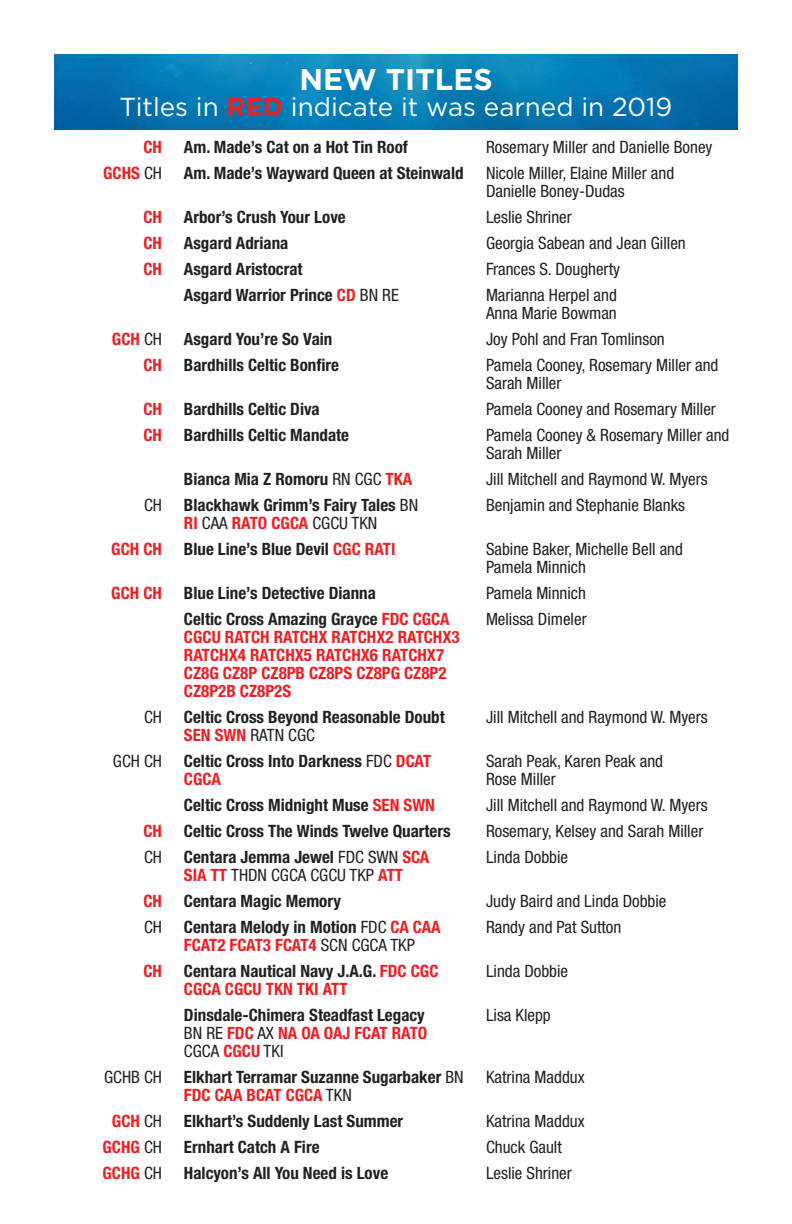
<style>
.page{position:relative;width:792px;height:1224px;background:#fff}
.page>*{position:absolute;margin:0;border:0;box-sizing:border-box;transform-origin:0 0}
.t1{font:700 30px "Gotham Pro";color:#fff}
.t2{font:26px "Gotham Pro";color:#fff}
.t3{font:condensed 17px/18px "Helvetica Neue";color:#231f20}
.t4{font:700 condensed 17px "Helvetica Neue";color:#231f20}
.t5{font:700 condensed 17px/18px "Helvetica Neue";color:#ee1f23}
.s1{font-weight:700;color:#ee1f23}
.s2{font-weight:400;color:#231f20}
.s3{color:#ee1f23}
.s4{font-weight:400}
</style>
<div class="page">
<img style="left:54px;top:54px;width:684px;height:76px">
<h1 class="t1" style="left:299px;top:62px;width:195px">NEW TITLES</h1>
<h2 class="t2" style="left:120px;top:92px;width:554px">Titles in <span class="s1">RED</span> indicate it was earned in 2019</h2>
<p class="t5" style="left:143px;top:138px;width:20px">CH</p>
<p class="t4" style="left:184px;top:137px;width:225px">Am. Made’s Cat on a Hot Tin Roof</p>
<p class="t3" style="left:486px;top:138px;width:228px">Rosemary Miller and Danielle Boney</p>
<p class="t5" style="left:103px;top:164px;width:60px">GCHS <span class="s2">CH</span></p>
<p class="t4" style="left:184px;top:163px;width:281px">Am. Made’s Wayward Queen at Steinwald</p>
<p class="t3" style="left:486px;top:164px;width:190px">Nicole Miller, Elaine Miller and<br>Danielle Boney-Dudas</p>
<p class="t5" style="left:143px;top:208px;width:20px">CH</p>
<p class="t4" style="left:184px;top:207px;width:163px">Arbor’s Crush Your Love</p>
<p class="t3" style="left:486px;top:208px;width:87px">Leslie Shriner</p>
<p class="t5" style="left:143px;top:234px;width:20px">CH</p>
<p class="t4" style="left:184px;top:233px;width:106px">Asgard Adriana</p>
<p class="t3" style="left:486px;top:234px;width:201px">Georgia Sabean and Jean Gillen</p>
<p class="t5" style="left:143px;top:260px;width:20px">CH</p>
<p class="t4" style="left:184px;top:259px;width:120px">Asgard Aristocrat</p>
<p class="t3" style="left:486px;top:260px;width:135px">Frances S. Dougherty</p>
<p class="t4" style="left:184px;top:285px;width:216px">Asgard Warrior Prince <span class="s3">CD</span> <span class="s4">BN RE</span></p>
<p class="t3" style="left:486px;top:286px;width:132px">Marianna Herpel and<br>Anna Marie Bowman</p>
<p class="t5" style="left:112px;top:330px;width:52px">GCH <span class="s2">CH</span></p>
<p class="t4" style="left:184px;top:329px;width:150px">Asgard You’re So Vain</p>
<p class="t3" style="left:486px;top:330px;width:180px">Joy Pohl and Fran Tomlinson</p>
<p class="t4" style="left:184px;top:355px;width:157px">Bardhills Celtic Bonfire</p>
<p class="t3" style="left:486px;top:356px;width:234px">Pamela Cooney, Rosemary Miller and<br>Sarah Miller</p>
<p class="t4" style="left:184px;top:399px;width:137px">Bardhills Celtic Diva</p>
<p class="t3" style="left:486px;top:400px;width:231px">Pamela Cooney and Rosemary Miller</p>
<p class="t4" style="left:184px;top:425px;width:167px">Bardhills Celtic Mandate</p>
<p class="t3" style="left:486px;top:426px;width:245px">Pamela Cooney &amp; Rosemary Miller and<br>Sarah Miller</p>
<p class="t4" style="left:184px;top:469px;width:230px">Bianca Mia Z Romoru <span class="s4">RN CGC</span> <span class="s3">TKA</span></p>
<p class="t3" style="left:486px;top:470px;width:223px">Jill Mitchell and Raymond W. Myers</p>
<p class="t3" style="left:144px;top:496px;width:19px">CH</p>
<p class="t4" style="left:184px;top:495px;width:236px">Blackhawk Grimm’s Fairy Tales <span class="s4">BN</span></p>
<p class="t3" style="left:486px;top:496px;width:201px">Benjamin and Stephanie Blanks</p>
<p class="t5" style="left:184px;top:514px;width:195px">RI <span class="s2">CAA</span> RATO CGCA <span class="s2">CGCU TKN</span></p>
<p class="t5" style="left:111px;top:540px;width:52px">GCH CH</p>
<p class="t4" style="left:184px;top:539px;width:213px">Blue Line’s Blue Devil <span class="s3">CGC RATI</span></p>
<p class="t3" style="left:486px;top:540px;width:198px">Sabine Baker, Michelle Bell and<br>Pamela Minnich</p>
<p class="t5" style="left:111px;top:584px;width:52px">GCH CH</p>
<p class="t4" style="left:184px;top:583px;width:193px">Blue Line’s Detective Dianna</p>
<p class="t3" style="left:486px;top:584px;width:102px">Pamela Minnich</p>
<p class="t4" style="left:184px;top:609px;width:267px">Celtic Cross Amazing Grayce <span class="s3">FDC CGCA</span></p>
<p class="t3" style="left:486px;top:610px;width:102px">Melissa Dimeler</p>
<p class="t5" style="left:184px;top:628px;width:277px">CGCU RATCH RATCHX RATCHX2 RATCHX3<br>RATCHX4 RATCHX5 RATCHX6 RATCHX7<br>CZ8G CZ8P CZ8PB CZ8PS CZ8PG CZ8P2<br>CZ8P2B CZ8P2S</p>
<p class="t3" style="left:144px;top:708px;width:19px">CH</p>
<p class="t4" style="left:184px;top:707px;width:262px">Celtic Cross Beyond Reasonable Doubt</p>
<p class="t3" style="left:486px;top:708px;width:223px">Jill Mitchell and Raymond W. Myers</p>
<p class="t3" style="left:184px;top:726px;width:132px"><span class="s1">SEN SWN</span> RATN CGC</p>
<p class="t3" style="left:113px;top:752px;width:51px">GCH CH</p>
<p class="t4" style="left:184px;top:751px;width:249px">Celtic Cross Into Darkness <span class="s4">FDC</span> <span class="s3">DCAT</span></p>
<p class="t3" style="left:486px;top:752px;width:179px">Sarah Peak, Karen Peak and</p>
<p class="t5" style="left:184px;top:770px;width:38px">CGCA</p>
<p class="t3" style="left:486px;top:770px;width:71px">Rose Miller</p>
<p class="t4" style="left:184px;top:795px;width:253px">Celtic Cross Midnight Muse <span class="s3">SEN SWN</span></p>
<p class="t3" style="left:486px;top:796px;width:223px">Jill Mitchell and Raymond W. Myers</p>
<p class="t5" style="left:143px;top:822px;width:20px">CH</p>
<p class="t4" style="left:184px;top:821px;width:268px">Celtic Cross The Winds Twelve Quarters</p>
<p class="t3" style="left:486px;top:822px;width:219px">Rosemary, Kelsey and Sarah Miller</p>
<p class="t3" style="left:144px;top:848px;width:19px">CH</p>
<p class="t4" style="left:184px;top:847px;width:247px">Centara Jemma Jewel <span class="s4">FDC SWN</span> <span class="s3">SCA</span></p>
<p class="t3" style="left:486px;top:848px;width:84px">Linda Dobbie</p>
<p class="t3" style="left:184px;top:866px;width:220px"><span class="s1">SIA TT</span> THDN CGCA CGCU TKP <span class="s1">ATT</span></p>
<p class="t5" style="left:143px;top:892px;width:20px">CH</p>
<p class="t4" style="left:184px;top:891px;width:158px">Centara Magic Memory</p>
<p class="t3" style="left:486px;top:892px;width:182px">Judy Baird and Linda Dobbie</p>
<p class="t3" style="left:144px;top:918px;width:19px">CH</p>
<p class="t4" style="left:184px;top:917px;width:258px">Centara Melody in Motion <span class="s4">FDC</span> <span class="s3">CA CAA</span></p>
<p class="t3" style="left:486px;top:918px;width:137px">Randy and Pat Sutton</p>
<p class="t5" style="left:184px;top:936px;width:232px">FCAT2 FCAT3 FCAT4 <span class="s2">SCN CGCA TKP</span></p>
<p class="t5" style="left:143px;top:962px;width:20px">CH</p>
<p class="t4" style="left:184px;top:961px;width:256px">Centara Nautical Navy J.A.G. <span class="s3">FDC CGC</span></p>
<p class="t3" style="left:486px;top:962px;width:84px">Linda Dobbie</p>
<p class="t5" style="left:184px;top:980px;width:165px">CGCA CGCU TKN TKI ATT</p>
<p class="t4" style="left:184px;top:1005px;width:242px">Dinsdale-Chimera Steadfast Legacy</p>
<p class="t3" style="left:486px;top:1006px;width:66px">Lisa Klepp</p>
<p class="t5" style="left:184px;top:1024px;width:245px"><span class="s2">BN RE</span> FDC <span class="s2">AX</span> NA OA OAJ FCAT RATO<br><span class="s2">CGCA</span> CGCU <span class="s2">TKI</span></p>
<p class="t3" style="left:104px;top:1068px;width:59px">GCHB CH</p>
<p class="t4" style="left:184px;top:1067px;width:281px">Elkhart Terramar Suzanne Sugarbaker <span class="s4">BN</span></p>
<p class="t3" style="left:486px;top:1068px;width:100px">Katrina Maddux</p>
<p class="t5" style="left:184px;top:1086px;width:169px">FDC CAA BCAT CGCA <span class="s2">TKN</span></p>
<p class="t5" style="left:112px;top:1112px;width:52px">GCH <span class="s2">CH</span></p>
<p class="t4" style="left:184px;top:1111px;width:221px">Elkhart’s Suddenly Last Summer</p>
<p class="t3" style="left:486px;top:1112px;width:100px">Katrina Maddux</p>
<p class="t5" style="left:102px;top:1138px;width:61px">GCHG <span class="s2">CH</span></p>
<p class="t4" style="left:184px;top:1137px;width:137px">Ernhart Catch A Fire</p>
<p class="t3" style="left:486px;top:1138px;width:77px">Chuck Gault</p>
<p class="t5" style="left:102px;top:1164px;width:61px">GCHG <span class="s2">CH</span></p>
<p class="t4" style="left:184px;top:1163px;width:206px">Halcyon’s All You Need is Love</p>
<p class="t3" style="left:486px;top:1164px;width:87px">Leslie Shriner</p>
</div>
